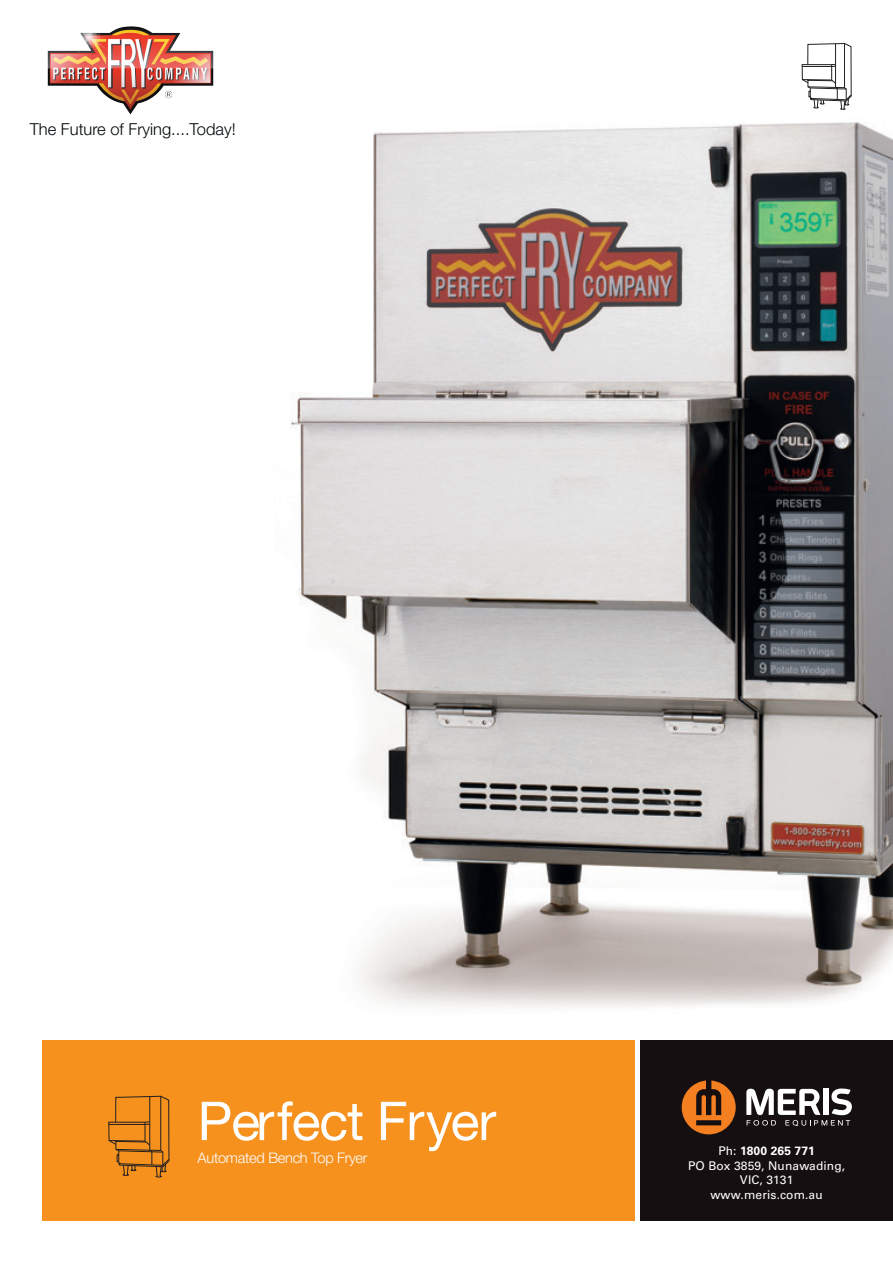
<style>
.page{position:relative;width:893px;height:1263px;background:#fff}
.page>*{position:absolute;margin:0;border:0;box-sizing:border-box;transform-origin:0 0}
.t1{font:53.7px "Helvetica Neue";letter-spacing:-.02em;color:#fff}
.Body_Copy{font:300 16.5px "Helvetica Neue";color:#00080a}
.t2{font:300 14.7px "Helvetica Neue";letter-spacing:-.02em;color:#fff}
.t3{font:12px "Univers LT Std";letter-spacing:.01em;color:#fff}
.t4{font:700 12px "Univers LT Std";letter-spacing:.01em;color:#fff}
.s1{font-weight:400}
</style>
<div class="page">
<img style="left:290px;top:122px;width:603px;height:886px">
<div style="left:43px;top:1039px;width:592px;height:181px;background:#f6911e"></div>
<div style="left:641px;top:1039px;width:252px;height:181px;background:#160f11"></div>
<svg style="left:802px;top:43px;width:50px;height:67px"></svg>
<img style="left:47px;top:26px;width:167px;height:89px">
<svg style="left:682px;top:1080px;width:54px;height:54px"></svg>
<svg style="left:746px;top:1088px;width:106px;height:38px"></svg>
<svg style="left:108px;top:1096px;width:62px;height:81px"></svg>
<p class="Body_Copy" style="left:30px;top:119px;width:208px">The Future of Frying....Today!</p>
<p class="t1" style="left:198px;top:1089px;width:300px">Perfect Fryer</p>
<p class="t2" style="left:198px;top:1148px;width:171px">Automated Bench Top Fryer</p>
<p class="t4" style="left:718px;top:1144px;width:98px"><span class="s1">Ph:</span> 1800 265 771</p>
<p class="t3" style="left:688px;top:1158px;width:159px">PO Box 3859, Nunawading,</p>
<p class="t3" style="left:740px;top:1173px;width:55px">VIC, 3131</p>
<p class="t3" style="left:710px;top:1187px;width:114px">www.meris.com.au</p>
</div>
